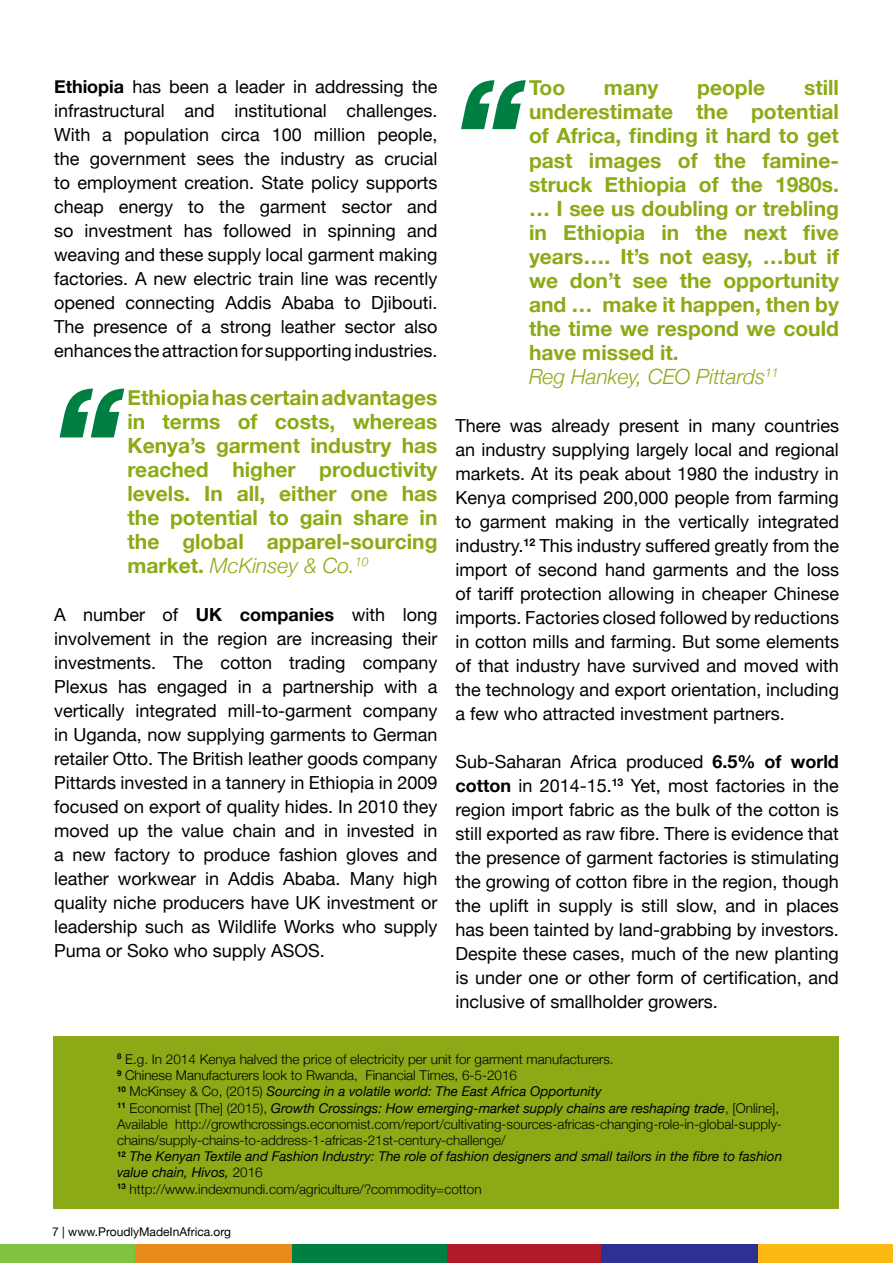
<style>
.page{position:relative;width:893px;height:1263px;background:#fff}
.page>*{position:absolute;margin:0;border:0;box-sizing:border-box;transform-origin:0 0}
.t1{font:italic 900 129px "Helvetica Neue";color:#007f42}
.t2{font:700 21px/24px "Helvetica Neue";color:#8baa16;text-align:justify}
.t3{font:18px/24px "Helvetica Neue";color:#000;text-align:justify}
.t4{font:300 13.5px/16.2px "Helvetica Neue";color:#000}
.t5{font:12px "Helvetica Neue";color:#000}
.s1{font-weight:700}
.s2{font-weight:300;font-style:italic}
.s3{font-weight:400;font-style:italic}
</style>
<div class="page">
<div style="left:53px;top:1036px;width:785px;height:173px;background:#8baa16"></div>
<div style="left:0;top:1244px;width:135px;height:19px;background:#80c342"></div>
<div style="left:135px;top:1244px;width:157px;height:19px;background:#e88b1c"></div>
<div style="left:292px;top:1244px;width:157px;height:19px;background:#007f42"></div>
<div style="left:446px;top:1244px;width:157px;height:19px;background:#b11b29"></div>
<div style="left:601px;top:1244px;width:157px;height:19px;background:#2e3092"></div>
<div style="left:758px;top:1244px;width:135px;height:19px;background:#fdb913"></div>
<p class="t3" style="left:54px;top:74px;width:385px"><span class="s1">Ethiopia</span> has been a leader in addressing the infrastructural and institutional challenges.<br>With a population circa 100 million people, the government sees the industry as crucial to employment creation. State policy supports cheap energy to the garment sector and so investment has followed in spinning and weaving and these supply local garment making factories. A new electric train line was recently opened connecting Addis Ababa to Djibouti.<br>The presence of a strong leather sector also enhances the attraction for supporting industries.</p>
<p class="t2" style="left:128px;top:385px;width:311px">Ethiopia has certain advantages in terms of costs, whereas Kenya’s garment industry has reached higher productivity levels. In all, either one has the potential to gain share in the global apparel-sourcing market. <span class="s2">McKinsey &amp; Co.</span><sup>10</sup></p>
<p class="t3" style="left:54px;top:602px;width:385px">A number of <span class="s1">UK companies</span> with long involvement in the region are increasing their investments. The cotton trading company Plexus has engaged in a partnership with a vertically integrated mill-to-garment company in Uganda, now supplying garments to German retailer Otto. The British leather goods company Pittards invested in a tannery in Ethiopia in 2009 focused on export of quality hides. In 2010 they moved up the value chain and in invested in a new factory to produce fashion gloves and leather workwear in Addis Ababa. Many high quality niche producers have UK investment or leadership such as Wildlife Works who supply Puma or Soko who supply ASOS.</p>
<h1 class="t1" style="left:54px;top:355px;width:68px">“</h1>
<h1 class="t1" style="left:455px;top:47px;width:68px">“</h1>
<p class="t2" style="left:529px;top:76px;width:311px;text-align:left;text-indent:275px">still underestimate the potential of Africa, finding it hard to get past images of the famine&shy;struck Ethiopia of the 1980s. … I see us doubling or trebling in Ethiopia in the next five years…. It’s not easy, …but if we don’t see the opportunity and … make it happen, then by the time we respond we could have missed it.<br><span class="s2">Reg Hankey, CEO Pittards</span><sup>11</sup></p>
<p class="t3" style="left:455px;top:413px;width:385px">There was already present in many countries an industry supplying largely local and regional markets. At its peak about 1980 the industry in Kenya comprised 200,000 people from farming to garment making in the vertically integrated industry.<sup>12</sup> This industry suffered greatly from the import of second hand garments and the loss of tariff protection allowing in cheaper Chinese imports. Factories closed followed by reductions in cotton mills and farming. But some elements of that industry have survived and moved with the technology and export orientation, including a few who attracted investment partners.</p>
<p class="t3" style="left:455px;top:749px;width:385px">Sub-Saharan Africa produced <span class="s1">6.5% of world cotton</span> in 2014-15.<sup>13</sup> Yet, most factories in the region import fabric as the bulk of the cotton is still exported as raw fibre. There is evidence that the presence of garment factories is stimulating the growing of cotton fibre in the region, though the uplift in supply is still slow, and in places has been tainted by land-grabbing by investors.<br>Despite these cases, much of the new planting is under one or other form of certification, and inclusive of smallholder growers.</p>
<p class="t2" style="left:529px;top:76px;width:38px">Too</p>
<p class="t2" style="left:604px;top:76px;width:56px">many</p>
<p class="t2" style="left:697px;top:76px;width:70px">people</p>
<p class="t4" style="left:117px;top:1051px;width:667px"><sup>8</sup> E.g. In 2014 Kenya halved the price of electricity per unit for garment manufacturers.<br><sup>9</sup> Chinese Manufacturers look to Rwanda, Financial Times, 6-5-2016<br><sup>10</sup> McKinsey &amp; Co, (2015) <span class="s3">Sourcing in a volatile world: The East Africa Opportunity<br></span><sup>11</sup> Economist [The] (2015), <span class="s3">Growth Crossings: How emerging-market supply chains are reshaping trade</span>, [Online], Available http://growthcrossings.economist.com/report/cultivating-sources-africas-changing-role-in-global-supply&shy;chains/supply-chains-to-address-1-africas-21st-century-challenge/<br><sup>12</sup> <span class="s3">The Kenyan Textile and Fashion Industry: The role of fashion designers and small tailors in the fibre to fashion value chain, Hivos,</span> 2016<br><sup>13</sup> http://www.indexmundi.com/agriculture/?commodity=cotton</p>
<p class="t5" style="left:52px;top:1224px;width:180px">7 | www.ProudlyMadeInAfrica.org</p>
</div>
